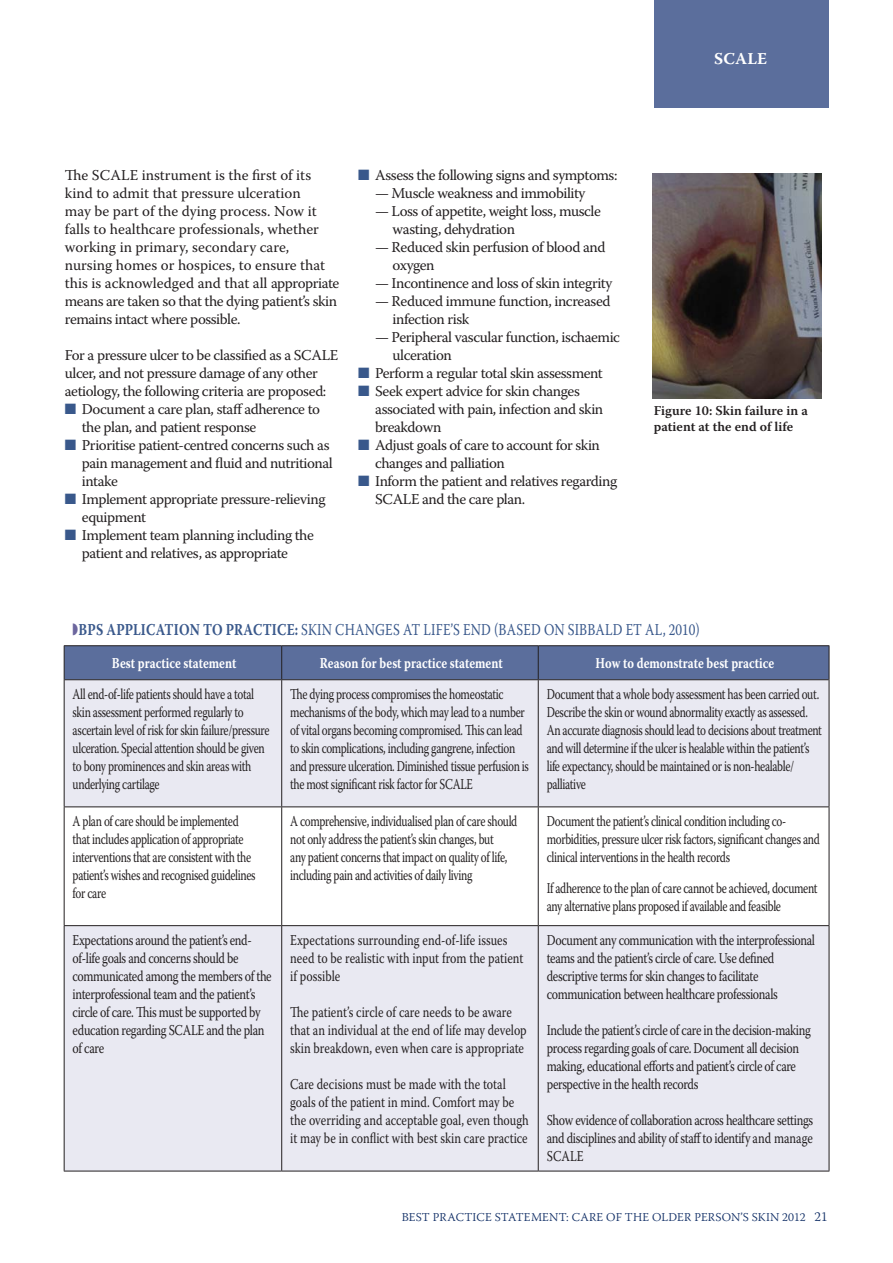
<style>
.page{position:relative;width:893px;height:1263px;background:#fff}
.page>*{position:absolute;margin:0;border:0;box-sizing:border-box;transform-origin:0 0}
.Table_text{font:16.5px "Warnock Pro";letter-spacing:.015em;color:#39588b;scale:.8 1}
.Paragraph_Style_1{font:700 16.5px "Warnock Pro";letter-spacing:.01em;color:#fff}
.Table_text-2{font:15px/18px "Warnock Pro";letter-spacing:-.03em;color:#231f20;scale:.75 1}
.Bullet{font:15px/18px "Warnock Pro";letter-spacing:-.03em;color:#231f20}
.Table_text-3{font:15px/18px "Warnock Pro";letter-spacing:-.03em;color:#231f20;scale:.8 1}
.Table_text-4{font:15px/18px "Warnock Pro";color:#231f20;scale:.8 1}
.B_header{font:15px/18px "Warnock Pro";letter-spacing:-.005em;color:#231f20}
.B_header-2{font:15px/18px "Warnock Pro";letter-spacing:-.03em;color:#231f20}
.Table_text-5{font:700 15px "Warnock Pro";color:#fff;scale:.8 1}
.Fig_legend{font:600 13.5px/16.2px "Warnock Pro";color:#231f20}
.t1{font:300 12px "Warnock Pro";letter-spacing:.01em;color:#0f2d65}
.s1{color:#39588b}
.s2{font-weight:700}
.s3{font-size:13.5px}
</style>
<div class="page">
<div style="left:654px;top:0;width:174px;height:107px;background:#5b6e9c"></div>
<img style="left:653px;top:173px;width:169px;height:225px">
<div style="left:65px;top:646px;width:764px;height:33px;background:#5b6e9c"></div>
<div style="left:65px;top:680px;width:764px;height:491px;background:#e9e9f2"></div>
<svg style="left:65px;top:807px;width:764px;height:118px"></svg>
<hr style="left:64px;top:645px;width:218px;height:1px;background:#231f20">
<hr style="left:64px;top:646px;width:1px;height:34px;background:#231f20">
<hr style="left:282px;top:645px;width:256px;height:1px;background:#231f20">
<hr style="left:281px;top:646px;width:1px;height:33px;background:#231f20">
<hr style="left:538px;top:645px;width:291px;height:1px;background:#231f20">
<hr style="left:538px;top:646px;width:1px;height:33px;background:#231f20">
<hr style="left:829px;top:646px;width:1px;height:34px;background:#231f20">
<hr style="left:64px;top:680px;width:1px;height:126px;background:#231f20">
<hr style="left:281px;top:680px;width:1px;height:126px;background:#231f20">
<hr style="left:538px;top:680px;width:1px;height:126px;background:#231f20">
<hr style="left:829px;top:680px;width:1px;height:126px;background:#231f20">
<hr style="left:64px;top:806px;width:218px;height:1px;background:#231f20">
<hr style="left:64px;top:807px;width:1px;height:118px;background:#231f20">
<hr style="left:282px;top:806px;width:256px;height:1px;background:#231f20">
<hr style="left:281px;top:807px;width:1px;height:118px;background:#231f20">
<hr style="left:538px;top:806px;width:291px;height:1px;background:#231f20">
<hr style="left:538px;top:807px;width:1px;height:118px;background:#231f20">
<hr style="left:829px;top:807px;width:1px;height:118px;background:#231f20">
<hr style="left:64px;top:925px;width:218px;height:1px;background:#231f20">
<hr style="left:64px;top:926px;width:1px;height:245px;background:#231f20">
<hr style="left:282px;top:925px;width:256px;height:1px;background:#231f20">
<hr style="left:281px;top:926px;width:1px;height:245px;background:#231f20">
<hr style="left:538px;top:925px;width:291px;height:1px;background:#231f20">
<hr style="left:538px;top:926px;width:1px;height:245px;background:#231f20">
<hr style="left:829px;top:926px;width:1px;height:245px;background:#231f20">
<hr style="left:64px;top:1171px;width:218px;height:1px;background:#231f20">
<hr style="left:282px;top:1171px;width:256px;height:1px;background:#231f20">
<hr style="left:538px;top:1171px;width:291px;height:1px;background:#231f20">
<hr style="left:65px;top:679px;width:217px;height:1px;background:#231f20">
<hr style="left:282px;top:679px;width:256px;height:1px;background:#231f20">
<hr style="left:538px;top:679px;width:291px;height:1px;background:#231f20">
<p class="Paragraph_Style_1" style="left:714px;top:49px;width:54px">SCALE</p>
<p class="B_header" style="left:65px;top:166px;width:276px">The SCALE instrument is the first of its kind to admit that pressure ulceration<br>may be part of the dying process. Now it falls to healthcare professionals, whether working in primary, secondary care, nursing homes or hospices, to ensure that this is acknowledged and that all appropriate means are taken so that the dying patient’s skin remains intact where possible.</p>
<p class="B_header-2" style="left:65px;top:346px;width:275px">For a pressure ulcer to be classified as a SCALE ulcer, and not pressure damage of any other aetiology, the following criteria are proposed:</p>
<p class="Bullet" style="left:82px;top:400px;width:240px;text-indent:-17px"><span class="s1">■</span> Document a care plan, staff adherence to the plan, and patient response</p>
<p class="Bullet" style="left:82px;top:436px;width:252px;text-indent:-17px"><span class="s1">■</span> Prioritise patient-centred concerns such as pain management and fluid and nutritional intake</p>
<p class="Bullet" style="left:82px;top:490px;width:245px;text-indent:-17px"><span class="s1">■</span> Implement appropriate pressure-relieving equipment</p>
<p class="Bullet" style="left:65px;top:526px;width:251px;text-align:center"><span class="s1">■</span> Implement team planning including the patient and relatives, as appropriate</p>
<p class="Bullet" style="left:358px;top:166px;width:261px"><span class="s1">■</span> Assess the following signs and symptoms:</p>
<p class="Bullet" style="left:375px;top:184px;width:212px">— Muscle weakness and immobility</p>
<p class="Bullet" style="left:393px;top:202px;width:210px;text-indent:-17px">— Loss of appetite, weight loss, muscle wasting, dehydration</p>
<p class="Bullet" style="left:393px;top:238px;width:215px;text-indent:-17px">— Reduced skin perfusion of blood and oxygen</p>
<p class="Bullet" style="left:375px;top:274px;width:239px">— Incontinence and loss of skin integrity</p>
<p class="Bullet" style="left:375px;top:292px;width:237px">— Reduced immune function, increased</p>
<p class="Bullet" style="left:393px;top:310px;width:78px">infection risk</p>
<p class="Bullet" style="left:375px;top:328px;width:246px">— Peripheral vascular function, ischaemic</p>
<p class="Bullet" style="left:393px;top:346px;width:61px">ulceration</p>
<p class="Bullet" style="left:358px;top:364px;width:246px"><span class="s1">■</span> Perform a regular total skin assessment</p>
<p class="Bullet" style="left:375px;top:382px;width:230px;text-indent:-17px"><span class="s1">■</span> Seek expert advice for skin changes associated with pain, infection and skin breakdown</p>
<p class="Bullet" style="left:375px;top:436px;width:226px;text-indent:-17px"><span class="s1">■</span> Adjust goals of care to account for skin changes and palliation</p>
<p class="Bullet" style="left:375px;top:472px;width:244px;text-indent:-17px"><span class="s1">■</span> Inform the patient and relatives regarding<br>SCALE and the care plan.</p>
<p class="Fig_legend" style="left:654px;top:402px;width:156px">Figure 10: Skin failure in a patient at the end of life</p>
<p class="Table_text" style="left:79px;top:620px;width:778px"><span class="s2">BPS APPLICATION TO PRACTICE:</span> SKIN CHANGES AT LIFE’S END (BASED ON SIBBALD ET AL, 2010)</p>
<p class="Table_text-5" style="left:112px;top:654px;width:157px">Best practice statement</p>
<p class="Table_text-5" style="left:320px;top:654px;width:230px">Reason for best practice statement</p>
<p class="Table_text-5" style="left:596px;top:654px;width:225px">How to demonstrate best practice</p>
<p class="Table_text-2" style="left:73px;top:685px;width:264px">All end-of-life patients should have a total skin assessment performed regularly to ascertain level of risk for skin failure/pressure ulceration. Special attention should be given to bony prominences and skin areas with underlying cartilage</p>
<p class="Table_text-2" style="left:290px;top:685px;width:320px">The dying process compromises the homeostatic mechanisms of the body, which may lead to a number of vital organs becoming compromised. This can lead to skin complications, including gangrene, infection and pressure ulceration. Diminished tissue perfusion is the most significant risk factor for SCALE</p>
<p class="Table_text-2" style="left:547px;top:685px;width:369px">Document that a whole body assessment has been carried out.<br>Describe the skin or wound abnormality exactly as assessed.<br>An accurate diagnosis should lead to decisions about treatment and will determine if the ulcer is healable within the patient’s life expectancy, should be maintained or is non-healable/ palliative</p>
<p class="Table_text-2" style="left:73px;top:812px;width:245px">A plan of care should be implemented that includes application of appropriate interventions that are consistent with the patient’s wishes and recognised guidelines for care</p>
<p class="Table_text-2" style="left:290px;top:812px;width:304px">A comprehensive, individualised plan of care should not only address the patient’s skin changes, but<br>any patient concerns that impact on quality of life, including pain and activities of daily living</p>
<p class="Table_text-2" style="left:547px;top:812px;width:366px">Document the patient’s clinical condition including co&shy;morbidities, pressure ulcer risk factors, significant changes and clinical interventions in the health records</p>
<p class="Table_text-2" style="left:547px;top:879px;width:363px">If adherence to the plan of care cannot be achieved, document any alternative plans proposed if available and feasible</p>
<p class="Table_text-3" style="left:73px;top:931px;width:250px">Expectations around the patient’s end&shy;of-life goals and concerns should be communicated among the members of the interprofessional team and the patient’s circle of care. This must be supported by education regarding SCALE and the plan of care</p>
<p class="Table_text-4" style="left:290px;top:931px;width:293px">Expectations surrounding end-of-life issues need to be realistic with input from the patient if possible</p>
<p class="Table_text-4" style="left:290px;top:1003px;width:297px">The patient’s circle of care needs to be aware that an individual at the end of life may develop skin breakdown, even when care is appropriate</p>
<p class="Table_text-4" style="left:290px;top:1075px;width:300px">Care decisions must be made with the total goals of the patient in mind. Comfort may be the overriding and acceptable goal, even though it may be in conflict with best skin care practice</p>
<p class="Table_text-3" style="left:547px;top:931px;width:337px">Document any communication with the interprofessional teams and the patient’s circle of care. Use defined descriptive terms for skin changes to facilitate communication between healthcare professionals</p>
<p class="Table_text-3" style="left:547px;top:1021px;width:332px">Include the patient’s circle of care in the decision-making process regarding goals of care. Document all decision making, educational efforts and patient’s circle of care perspective in the health records</p>
<p class="Table_text-3" style="left:547px;top:1111px;width:335px;text-align:justify">Show evidence of collaboration across healthcare settings and disciplines and ability of staff to identify and manage SCALE</p>
<p class="t1" style="left:402px;top:1210px;width:428px">BEST PRACTICE STATEMENT: CARE OF THE OLDER PERSON’S SKIN 2012 <span class="s3">21</span></p>
</div>
